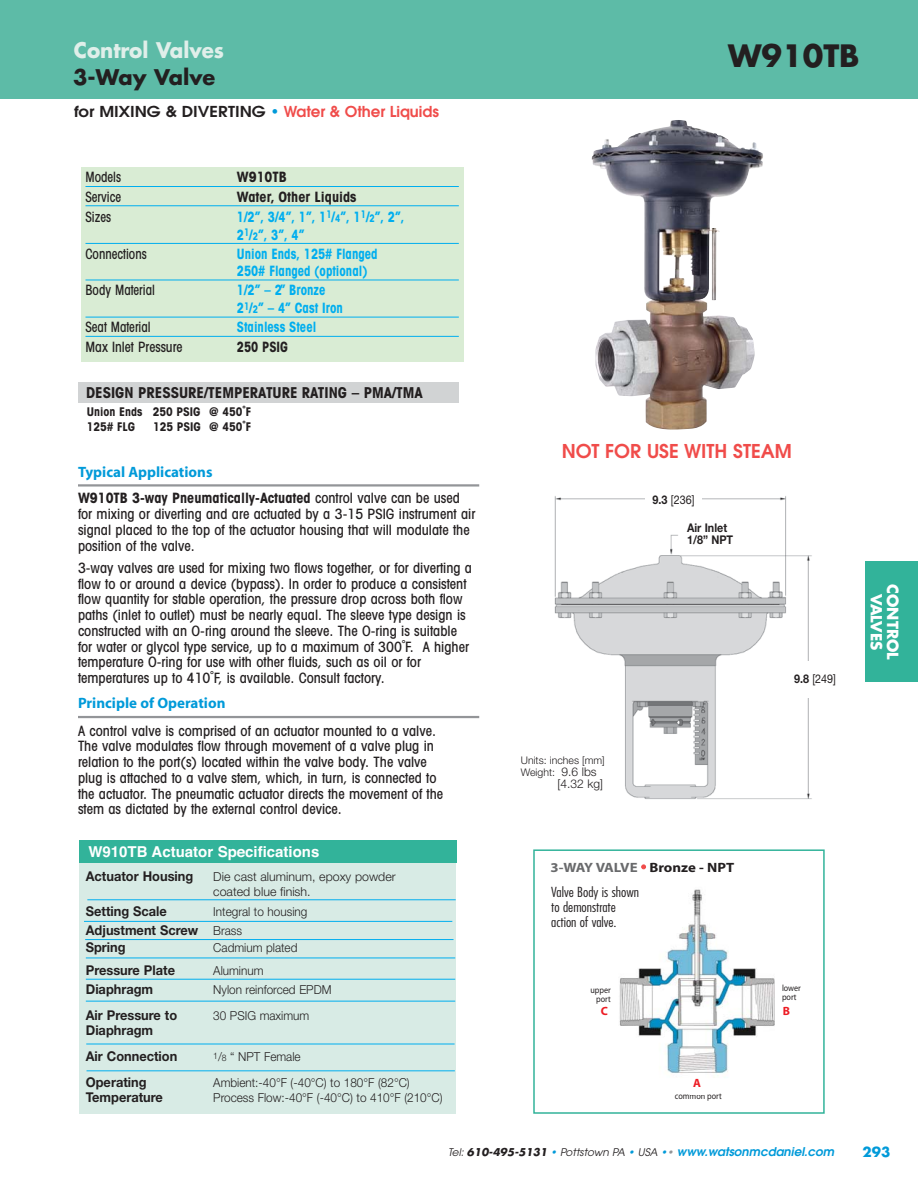
<style>
.page{position:relative;width:918px;height:1188px;background:#fff}
.page>*{position:absolute;margin:0;border:0;box-sizing:border-box;transform-origin:0 0}
.t1{font:700 30px "Futura";color:#231f20}
.t2{font:700 21px "Futura";color:#e0efea;scale:.95 1}
.t3{font:700 21px "Futura";color:#231f20}
.t4{font:600 18.9px "Avant Garde";color:#f04c4a}
.t5{font:700 condensed 15px "Avant Garde";color:#231f20}
.t6{font:700 15px "Myriad";color:#009ad9}
.t7{font:600 15px "Avant Garde";color:#231f20;scale:1.1 1}
.t8{font:700 15px "Helvetica";color:#fff}
.t9{font:700 15px/16.5px "Futura";color:#fff;text-align:center}
.t10{font:500 condensed 14.25px/15.8px "Avant Garde";color:#231f20}
.t11{font:700 condensed 14.25px/17.9px "Avant Garde";color:#00aeef;scale:.9 1}
.t12{font:500 condensed 14.25px "Avant Garde";color:#231f20;scale:.9 1}
.t13{font:700 condensed 14.25px "Avant Garde";color:#231f20}
.t14{font:500 condensed 14.25px "Avant Garde";color:#231f20;scale:.95 1}
.t15{font:700 condensed 14.25px "Avant Garde";color:#231f20;scale:.9 1}
.t16{font:700 13.5px/17.9px "Helvetica Neue";color:#231f20;scale:.95 1}
.t17{font:300 condensed 13.5px/15px "Futura";color:#231f20;scale:1.1 1}
.t18{font:700 13.5px "Myriad";color:#696a6c;scale:1.1 1}
.t19{font:700 13.5px "Futura";color:#009ad9}
.t20{font:300 12.3px "Helvetica Neue";color:#231f20;scale:.95 1}
.t21{font:300 12.3px/15px "Helvetica Neue";color:#231f20}
.t22{font:italic 600 12px "Avant Garde";color:#009ad9}
.t23{font:700 condensed 12px/14.4px "Avant Garde";color:#231f20}
.t24{font:12px "Helvetica Neue";color:#231f20;scale:.9 1}
.t25{font:700 12px/12px "Helvetica Neue";color:#231f20;scale:.9 1}
.t26{font:300 12px "Helvetica Neue";color:#231f20}
.t27{font:700 12px "Myriad";color:#ed1c24}
.t28{font:300 10.5px/12px "Helvetica Neue";color:#231f20}
.t29{font:9px/9px "Myriad";color:#231f20;scale:.9 1}
.s1{color:#009ad9}
.s2{color:#f04c4a}
.s3{font-size:10.5px}
.s4{font-weight:700}
.s5{font-weight:300;font-size:12.3px}
.s6{font-size:9px}
.s7{font-size:12px}
.s8{font-size:15px;color:#f04c4a}
.s9{color:#231f20}
.s10{font-weight:400;font-size:10.5px;color:#231f20}
.s11{font-family:"Futura";font-weight:700;font-size:10.5px;color:#231f20}
.s12{font-weight:400;font-size:10.5px}
.s13{font-weight:400;font-size:10.5px;color:#939598}
</style>
<div class="page">
<div style="left:533px;top:849px;width:292px;height:265px;border:2px solid #32b39a"></div>
<img style="left:554px;top:496px;width:258px;height:303px">
<div style="left:645px;top:488px;width:57px;height:26px;background:#fff"></div>
<div style="left:687px;top:521px;width:59px;height:28px;background:#fff"></div>
<div style="left:780px;top:662px;width:71px;height:36px;background:#fff"></div>
<div style="left:0;top:0;width:918px;height:98px;background:#5dbba7"></div>
<div style="left:865px;top:561px;width:53px;height:121px;background:#32b39a"></div>
<div style="left:79px;top:841px;width:377px;height:273px;background:#d8ebe5"></div>
<div style="left:79px;top:841px;width:377px;height:22px;background:#32b39a"></div>
<hr style="left:86px;top:958px;width:369px;height:1px;background:#00aeef">
<hr style="left:86px;top:979px;width:369px;height:1px;background:#00aeef">
<hr style="left:86px;top:1001px;width:369px;height:1px;background:#00aeef">
<div style="left:81px;top:168px;width:382px;height:194px;background:#d9ecd4"></div>
<hr style="left:86px;top:186px;width:373px;height:1px;background:#00aeef">
<hr style="left:86px;top:206px;width:373px;height:1px;background:#00aeef">
<hr style="left:86px;top:243px;width:373px;height:1px;background:#00aeef">
<hr style="left:86px;top:280px;width:373px;height:1px;background:#00aeef">
<hr style="left:86px;top:317px;width:373px;height:1px;background:#00aeef">
<hr style="left:86px;top:336px;width:373px;height:1px;background:#00aeef">
<div style="left:78px;top:382px;width:381px;height:21px;background:#d1d3d4"></div>
<hr style="left:78px;top:484px;width:401px;height:3px;background:#939598">
<hr style="left:78px;top:716px;width:401px;height:2px;background:#939598">
<img style="left:592px;top:139px;width:171px;height:291px">
<img style="left:619px;top:889px;width:155px;height:185px">
<hr style="left:85px;top:939px;width:369px;height:1px;background:#00aeef">
<hr style="left:87px;top:900px;width:369px;height:1px;background:#00aeef">
<hr style="left:86px;top:1044px;width:369px;height:1px;background:#00aeef">
<hr style="left:87px;top:1071px;width:368px;height:1px;background:#00aeef">
<div style="left:690px;top:1073px;width:15px;height:21px;background:#fff"></div>
<hr style="left:84px;top:921px;width:368px;height:1px;background:#00aeef">
<h2 class="t2" style="left:74px;top:41px;width:160px">Control Valves</h2>
<h2 class="t3" style="left:73px;top:68px;width:144px">3-Way Valve</h2>
<p class="t7" style="left:74px;top:106px;width:333px">for MIXING &amp; DIVERTING <span class="s1">•</span> <span class="s2">Water &amp; Other Liquids</span></p>
<p class="t12" style="left:86px;top:172px;width:41px">Models</p>
<p class="t13" style="left:237px;top:172px;width:51px">W910TB</p>
<p class="t12" style="left:86px;top:191px;width:41px">Service</p>
<p class="t13" style="left:237px;top:191px;width:121px">Water, Other Liquids</p>
<p class="t12" style="left:86px;top:211px;width:30px">Sizes</p>
<p class="t11" style="left:237px;top:209px;width:188px">1/2”, 3/4”, 1”, 1<sup>1</sup>/<span class="s3">4</span>”, 1<sup>1</sup>/<span class="s3">2</span>”, 2”,<br>2<sup>1</sup>/<span class="s3">2</span>”, 3”, 4”</p>
<p class="t12" style="left:86px;top:249px;width:70px">Connections</p>
<p class="t11" style="left:237px;top:246px;width:158px;line-height:17.1px">Union Ends, 125# Flanged<br>250# Flanged (optional)</p>
<p class="t12" style="left:86px;top:285px;width:79px">Body Material</p>
<p class="t11" style="left:237px;top:282px;width:119px">1/2” – 2” Bronze<br>2<sup>1</sup>/<span class="s3">2</span>” – 4” Cast Iron</p>
<p class="t12" style="left:86px;top:322px;width:74px">Seat Material</p>
<p class="t11" style="left:237px;top:320px;width:90px">Stainless Steel</p>
<p class="t14" style="left:86px;top:341px;width:104px">Max Inlet Pressure</p>
<p class="t15" style="left:237px;top:341px;width:58px">250 PSIG</p>
<p class="t5" style="left:86px;top:387px;width:338px">DESIGN PRESSURE/TEMPERATURE RATING – PMA/TMA</p>
<p class="t23" style="left:87px;top:406px;width:166px">Union Ends 250 PSIG @ 450˚F<br>125# FLG</p>
<p class="t23" style="left:153px;top:420px;width:99px">125 PSIG @ 450˚F</p>
<p class="t6" style="left:78px;top:466px;width:136px">Typical Applications</p>
<p class="t10" style="left:78px;top:492px;width:399px"><span class="s4">W910TB 3-way Pneumatically-Actuated</span> control valve can be used for mixing or diverting and are actuated by a 3-15 PSIG instrument air signal placed to the top of the actuator housing that will modulate the position of the valve.</p>
<p class="t10" style="left:78px;top:561px;width:396px">3-way valves are used for mixing two flows together, or for diverting a flow to or around a device (bypass). In order to produce a consistent flow quantity for stable operation, the pressure drop across both flow paths (inlet to outlet) must be nearly equal. The sleeve type design is constructed with an O-ring around the sleeve. The O-ring is suitable for water or glycol type service, up to a maximum of 300˚F. A higher temperature O-ring for use with other fluids, such as oil or for temperatures up to 410˚F, is available. Consult factory.</p>
<p class="t6" style="left:78px;top:697px;width:149px">Principle of Operation</p>
<p class="t10" style="left:78px;top:724px;width:367px">A control valve is comprised of an actuator mounted to a valve.<br>The valve modulates flow through movement of a valve plug in relation to the port(s) located within the valve body. The valve plug is attached to a valve stem, which, in turn, is connected to the actuator. The pneumatic actuator directs the movement of the stem as dictated by the external control device.</p>
<p class="t8" style="left:88px;top:846px;width:233px">W910TB Actuator Specifications</p>
<p class="t16" style="left:86px;top:868px;width:115px">Actuator Housing</p>
<p class="t21" style="left:213px;top:870px;width:184px">Die cast aluminum, epoxy powder coated blue finish.</p>
<p class="t16" style="left:86px;top:903px;width:87px">Setting Scale</p>
<p class="t20" style="left:213px;top:907px;width:101px">Integral to housing</p>
<p class="t16" style="left:86px;top:922px;width:166px">Adjustment Screw <span class="s5">Brass<br></span>Spring</p>
<p class="t20" style="left:213px;top:944px;width:90px">Cadmium plated</p>
<p class="t16" style="left:86px;top:962px;width:95px">Pressure Plate</p>
<p class="t20" style="left:213px;top:966px;width:54px">Aluminum</p>
<p class="t16" style="left:86px;top:982px;width:72px">Diaphragm</p>
<p class="t20" style="left:213px;top:986px;width:126px">Nylon reinforced EPDM</p>
<p class="t16" style="left:86px;top:1008px;width:98px">Air Pressure to</p>
<p class="t20" style="left:213px;top:1011px;width:103px">30 PSIG maximum</p>
<p class="t16" style="left:86px;top:1019px;width:98px;line-height:25.8px">Diaphragm<br>Air Connection</p>
<p class="t20" style="left:213px;top:1052px;width:93px"><sup>1</sup>/<span class="s6">8</span> “ NPT Female</p>
<p class="t16" style="left:86px;top:1074px;width:65px">Operating</p>
<p class="t20" style="left:213px;top:1078px;width:208px">Ambient:-40°F (-40°C) to 180°F (82°C)</p>
<p class="t16" style="left:86px;top:1089px;width:83px">Temperature</p>
<p class="t20" style="left:213px;top:1093px;width:243px">Process Flow:-40°F (-40°C) to 410°F (210°C)</p>
<h1 class="t1" style="left:728px;top:42px;width:133px">W910TB</h1>
<h3 class="t4" style="left:562px;top:444px;width:232px">NOT FOR USE WITH STEAM</h3>
<p class="t24" style="left:653px;top:496px;width:48px"><span class="s4">9.3</span> [236]</p>
<p class="t25" style="left:687px;top:523px;width:53px">Air Inlet<br>1/8” NPT</p>
<p class="t28" style="left:521px;top:755px;width:85px">Units: inches [mm]<br>Weight: <span class="s7">9.6 lbs</span></p>
<p class="t26" style="left:558px;top:779px;width:47px">[4.32 kg]</p>
<p class="t18" style="left:551px;top:863px;width:169px">3-WAY VALVE <span class="s8">•</span> <span class="s9">Bronze - NPT</span></p>
<p class="t17" style="left:551px;top:886px;width:81px">Valve Body is shown to demonstrate action of valve.</p>
<p class="t29" style="left:590px;top:986px;width:24px;text-align:right">upper port</p>
<p class="t27" style="left:601px;top:1007px;width:9px">C</p>
<p class="t27" style="left:693px;top:1078px;width:9px">A</p>
<p class="t29" style="left:675px;top:1093px;width:54px">common port</p>
<p class="t24" style="left:794px;top:674px;width:48px"><span class="s4">9.8</span> [249]</p>
<p class="t29" style="left:782px;top:984px;width:22px">lower port</p>
<p class="t27" style="left:783px;top:1007px;width:9px">B</p>
<p class="t9" style="left:900px;top:584px;width:77px;rotate:90deg">CONTROL<br>VALVES</p>
<p class="t22" style="left:448px;top:1147px;width:388px"><span class="s10">Tel:</span> <span class="s11">610-495-5131</span> <span class="s12">•</span> <span class="s10">Pottstown PA</span> <span class="s12">•</span> <span class="s10">USA</span> <span class="s12">•</span><span class="s13">•</span> www.watsonmcdaniel.com</p>
<p class="t19" style="left:863px;top:1146px;width:29px">293</p>
</div>
